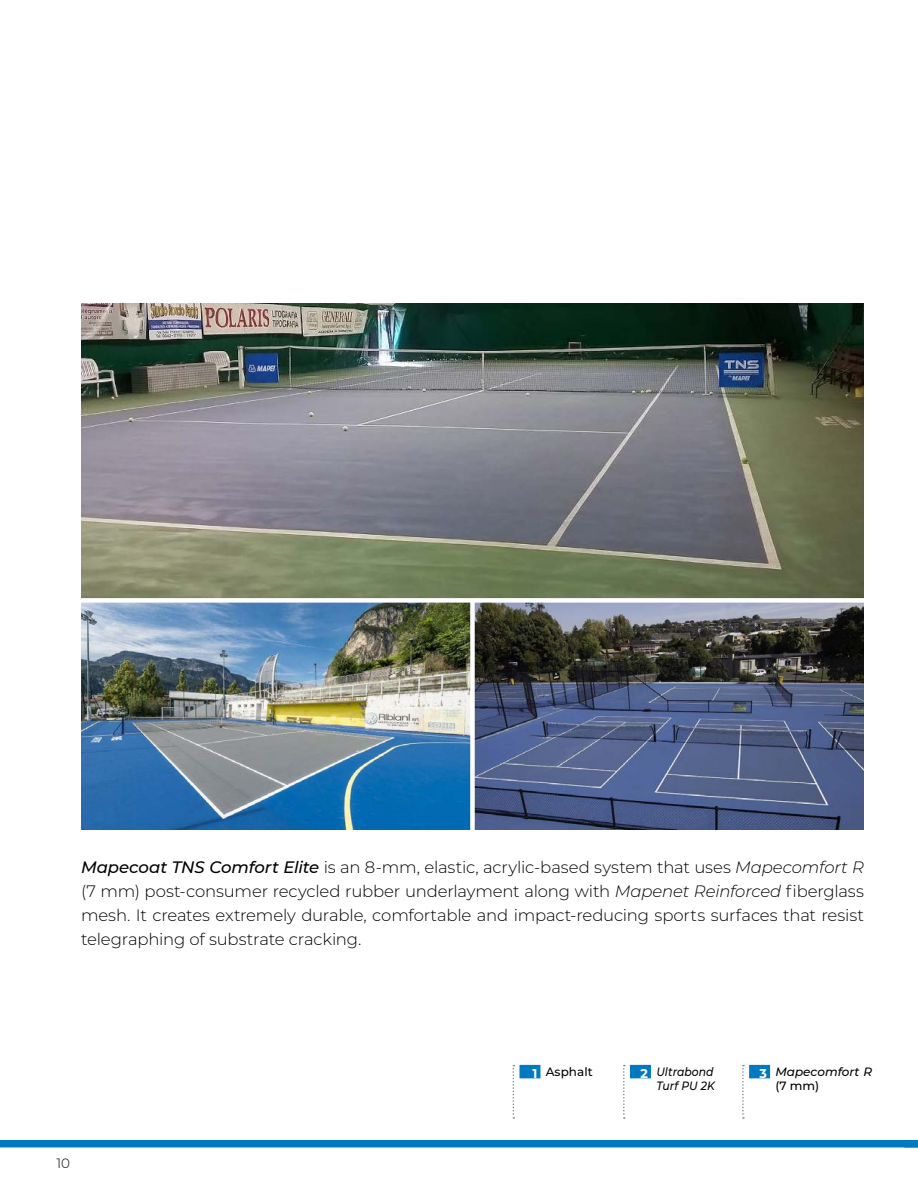
<style>
.page{position:relative;width:918px;height:1188px;background:#fff}
.page>*{position:absolute;margin:0;border:0;box-sizing:border-box;transform-origin:0 0}
.t1{font:300 16.5px/24px "Montserrat";letter-spacing:-.01em;color:#000;text-align:justify}
.t2{font:300 13.5px "Montserrat";color:#000}
.t3{font:italic 500 12px/13.5px "Montserrat";color:#000;text-align:right;scale:.9 1}
.t4{font:italic 500 12px/13.5px "Montserrat";color:#000}
.t5{font:500 12px "Montserrat";letter-spacing:.005em;color:#000}
.s1{font-weight:500;font-style:italic}
.s2{font-style:italic}
.s3{font-weight:700;font-size:12.75px;color:#fff}
.s4{font-weight:700;font-style:normal;font-size:12.75px;color:#fff}
.s5{font-style:normal}
</style>
<div class="page">
<div style="left:0;top:1140px;width:918px;height:7px;background:#0079c1"></div>
<img style="left:81px;top:303px;width:783px;height:295px">
<img style="left:81px;top:603px;width:389px;height:227px">
<img style="left:475px;top:603px;width:389px;height:227px">
<svg style="left:513px;top:1065px;width:27px;height:54px"></svg>
<svg style="left:623px;top:1065px;width:28px;height:54px"></svg>
<svg style="left:742px;top:1065px;width:28px;height:54px"></svg>
<p class="t1" style="left:81px;top:854px;width:785px"><span class="s1">Mapecoat TNS Comfort Elite</span> is an 8-mm, elastic, acrylic-based system that uses <span class="s2">Mapecomfort R </span>(7 mm) post-consumer recycled rubber underlayment along with <span class="s2">Mapenet Reinforced</span> fiberglass mesh. It creates extremely durable, comfortable and impact-reducing sports surfaces that resist telegraphing of substrate cracking.</p>
<p class="t2" style="left:56px;top:1154px;width:15px">10</p>
<p class="t5" style="left:532px;top:1064px;width:62px"><span class="s3">1</span> Asphalt</p>
<p class="t3" style="left:640px;top:1065px;width:84px"><span class="s4">2</span> Ultrabond<br>Turf PU 2K</p>
<p class="t4" style="left:775px;top:1065px;width:98px;text-indent:-16px"><span class="s4">3</span> Mapecomfort R <span class="s5">(7 mm)</span></p>
</div>
